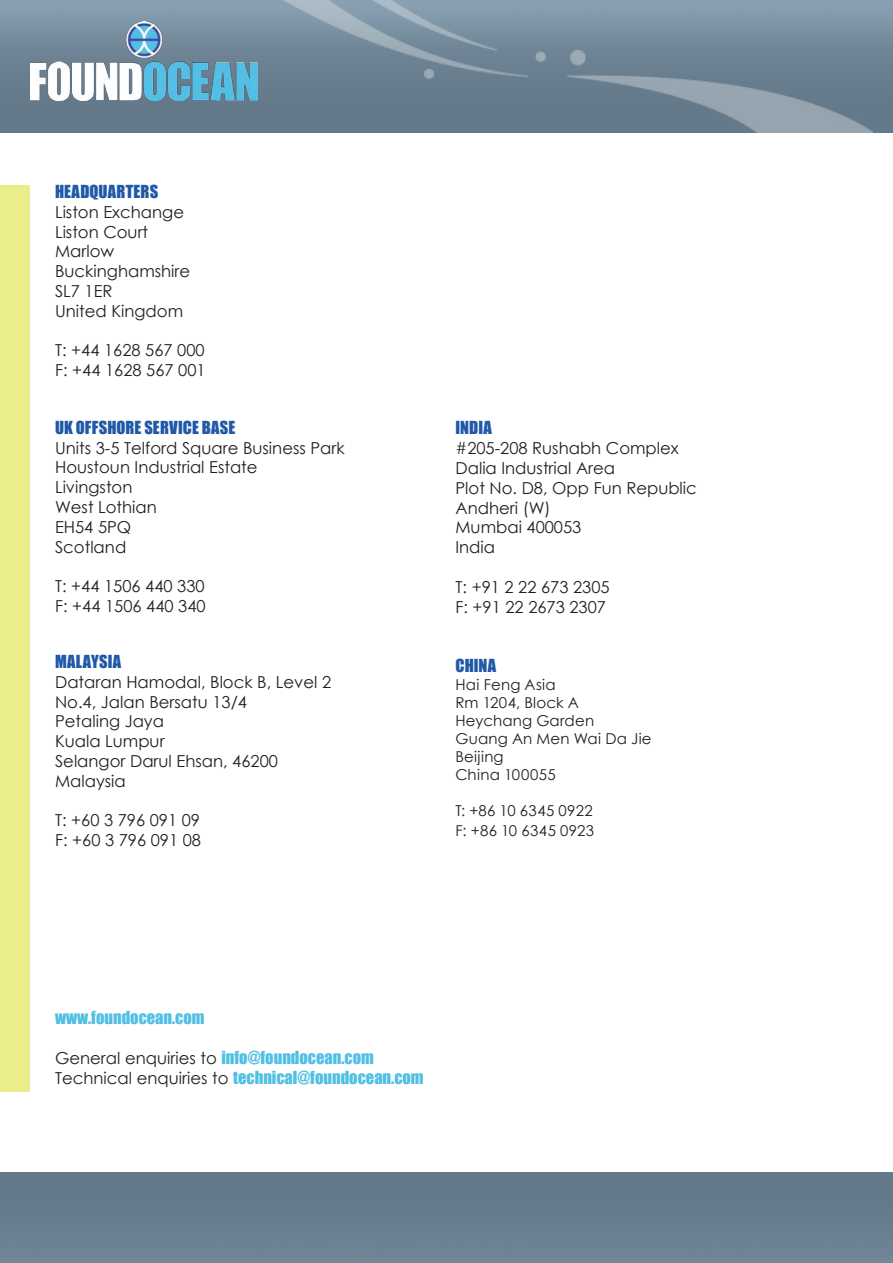
<style>
.page{position:relative;width:893px;height:1263px;background:#fff}
.page>*{position:absolute;margin:0;border:0;box-sizing:border-box;transform-origin:0 0}
.t1{font:16.5px "Century Gothic";color:#231f20}
.t2{font:16.5px "Impact";color:#50bfe4}
.t3{font:16.5px "Impact";letter-spacing:.01em;color:#2059a8}
.t4{font:15px "Century Gothic";letter-spacing:.015em;color:#231f20}
.s1{font-family:"Century Gothic";color:#231f20}
</style>
<div class="page">
<img style="left:0;top:0;width:893px;height:133px">
<img style="left:124px;top:0;width:748px;height:133px">
<img style="left:30px;top:22px;width:227px;height:78px">
<div style="left:0;top:185px;width:30px;height:906px;background:#ebed8a"></div>
<img style="left:0;top:1173px;width:893px;height:90px">
<p class="t3" style="left:55px;top:179px;width:105px">HEADQUARTERS</p>
<p class="t1" style="left:55px;top:200px;width:131px">Liston Exchange</p>
<p class="t1" style="left:55px;top:220px;width:95px">Liston Court</p>
<p class="t1" style="left:55px;top:240px;width:61px">Marlow</p>
<p class="t1" style="left:55px;top:260px;width:137px">Buckinghamshire</p>
<p class="t1" style="left:55px;top:280px;width:59px">SL7 1ER</p>
<p class="t1" style="left:55px;top:299px;width:130px">United Kingdom</p>
<p class="t1" style="left:55px;top:339px;width:151px">T: +44 1628 567 000</p>
<p class="t1" style="left:55px;top:359px;width:152px">F: +44 1628 567 001</p>
<p class="t3" style="left:55px;top:415px;width:182px">UK OFFSHORE SERVICE BASE</p>
<p class="t1" style="left:55px;top:436px;width:291px">Units 3-5 Telford Square Business Park</p>
<p class="t1" style="left:55px;top:456px;width:204px">Houstoun Industrial Estate</p>
<p class="t1" style="left:55px;top:476px;width:79px">Livingston</p>
<p class="t1" style="left:55px;top:496px;width:103px">West Lothian</p>
<p class="t1" style="left:55px;top:515px;width:78px">EH54 5PQ</p>
<p class="t1" style="left:55px;top:535px;width:73px">Scotland</p>
<p class="t1" style="left:55px;top:575px;width:151px">T: +44 1506 440 330</p>
<p class="t1" style="left:55px;top:595px;width:152px">F: +44 1506 440 340</p>
<p class="t3" style="left:55px;top:649px;width:68px">MALAYSIA</p>
<p class="t1" style="left:55px;top:670px;width:278px">Dataran Hamodal, Block B, Level 2</p>
<p class="t1" style="left:55px;top:690px;width:193px">No.4, Jalan Bersatu 13/4</p>
<p class="t1" style="left:55px;top:710px;width:111px">Petaling Jaya</p>
<p class="t1" style="left:55px;top:730px;width:111px">Kuala Lumpur</p>
<p class="t1" style="left:55px;top:749px;width:224px">Selangor Darul Ehsan, 46200</p>
<p class="t1" style="left:55px;top:769px;width:72px">Malaysia</p>
<p class="t1" style="left:55px;top:809px;width:147px">T: +60 3 796 091 09</p>
<p class="t1" style="left:55px;top:829px;width:147px">F: +60 3 796 091 08</p>
<p class="t3" style="left:455px;top:415px;width:38px">INDIA</p>
<p class="t1" style="left:455px;top:437px;width:225px">#205-208 Rushabh Complex</p>
<p class="t1" style="left:455px;top:456px;width:161px">Dalia Industrial Area</p>
<p class="t1" style="left:455px;top:476px;width:243px">Plot No. D8, Opp Fun Republic</p>
<p class="t1" style="left:455px;top:496px;width:97px">Andheri (W)</p>
<p class="t1" style="left:455px;top:516px;width:127px">Mumbai 400053</p>
<p class="t1" style="left:455px;top:536px;width:41px">India</p>
<p class="t1" style="left:455px;top:575px;width:156px">T: +91 2 22 673 2305</p>
<p class="t1" style="left:455px;top:595px;width:152px">F: +91 22 2673 2307</p>
<p class="t3" style="left:455px;top:653px;width:42px">CHINA</p>
<p class="t4" style="left:455px;top:674px;width:102px">Hai Feng Asia</p>
<p class="t4" style="left:455px;top:692px;width:125px">Rm 1204, Block A</p>
<p class="t4" style="left:455px;top:710px;width:140px">Heychang Garden</p>
<p class="t4" style="left:455px;top:728px;width:198px">Guang An Men Wai Da Jie</p>
<p class="t4" style="left:455px;top:746px;width:50px">Beijing</p>
<p class="t4" style="left:455px;top:764px;width:102px">China 100055</p>
<p class="t4" style="left:455px;top:800px;width:139px">T: +86 10 6345 0922</p>
<p class="t4" style="left:455px;top:820px;width:140px">F: +86 10 6345 0923</p>
<p class="t2" style="left:55px;top:1005px;width:151px">www.foundocean.com</p>
<p class="t2" style="left:55px;top:1045px;width:320px"><span class="s1">General enquiries to</span> info@foundocean.com</p>
<p class="t2" style="left:55px;top:1064px;width:370px"><span class="s1">Technical enquiries to</span> technical@foundocean.com</p>
</div>
